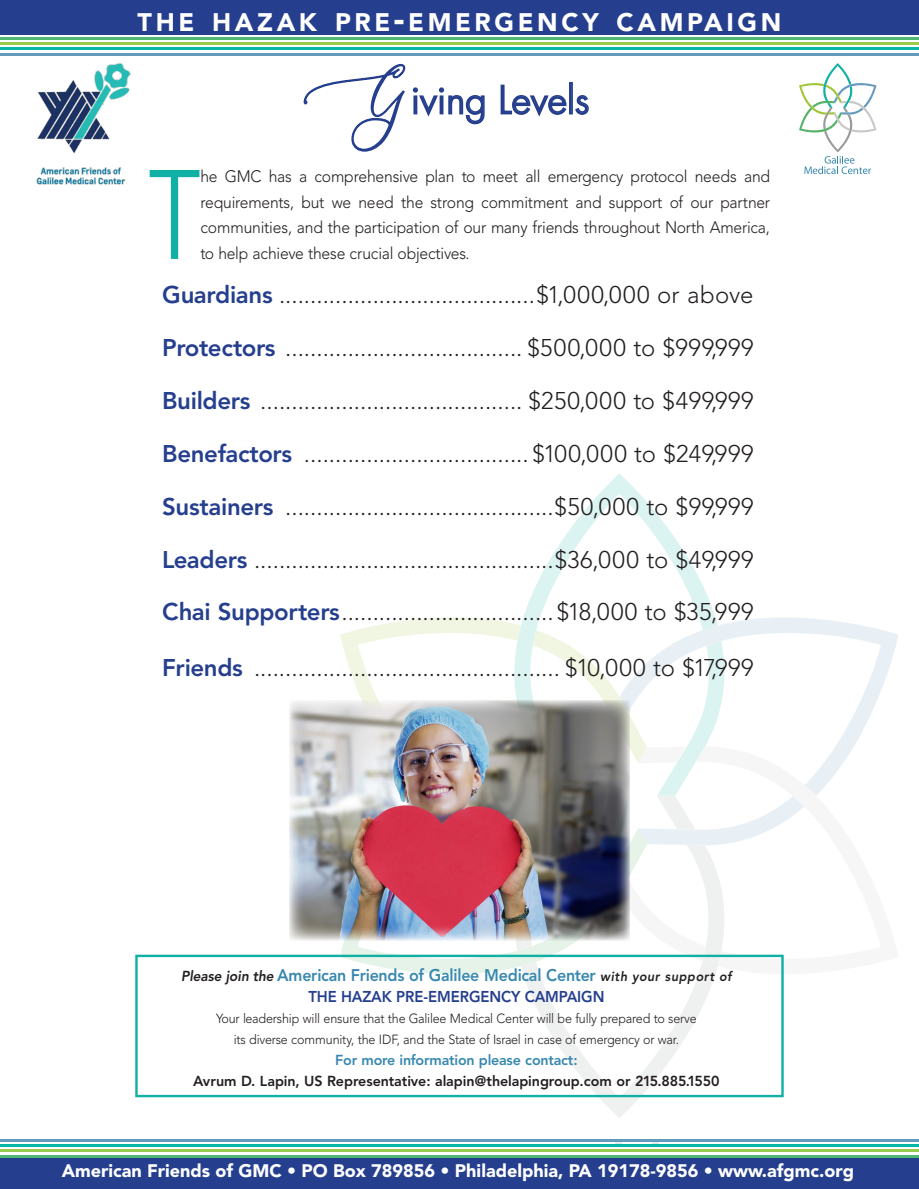
<style>
.page{position:relative;width:919px;height:1189px;background:#fff}
.page>*{position:absolute;margin:0;border:0;box-sizing:border-box;transform-origin:0 0}
.t1{font:117.9px "Futura Dady";color:#11b0a5;scale:.95 1}
.t2{font:37.5px "Futura Dady";color:#253f8e}
.t3{font:900 25.2px "Avenir";letter-spacing:.145em;color:#fff}
.t4{font:300 24px "Avenir";letter-spacing:.025em;color:#231f20}
.t5{font:900 18px "Avenir";color:#fff}
.t6{font:800 16.8px "Avenir";letter-spacing:-.01em;color:#3888af;scale:.95 1}
.t7{font:300 16.5px/25.5px "Avenir";letter-spacing:-.02em;color:#231f20;text-align:justify;scale:.95 1}
.t8{font:800 15.6px "Avenir";letter-spacing:-.005em;color:#253f8e;scale:.95 1}
.t9{font:800 14.4px "Avenir";letter-spacing:-.005em;color:#231f20}
.t10{font:800 14.4px "Avenir";letter-spacing:-.015em;color:#3888af}
.t11{font:300 13.2px "Avenir";letter-spacing:-.015em;color:#231f20;scale:.95 1}
.s1{font-size:36px}
.s2{font-family:"Aurellia Script";font-size:52.5px}
.s3{font-weight:800;color:#253f8e}
.s4{font-style:italic;font-size:14.4px;color:#231f20}
.s5{font-style:italic;font-size:13.2px;color:#231f20}
</style>
<div class="page">
<div style="left:0;top:1156px;width:918px;height:32px;background:#253f8e"></div>
<svg style="left:523px;top:474px;width:192px;height:143px"></svg>
<svg style="left:510px;top:974px;width:218px;height:144px"></svg>
<svg style="left:340px;top:617px;width:251px;height:83px"></svg>
<svg style="left:647px;top:846px;width:137px;height:128px"></svg>
<svg style="left:591px;top:617px;width:307px;height:229px"></svg>
<svg style="left:340px;top:745px;width:307px;height:229px"></svg>
<div style="left:135px;top:954px;width:648px;height:143px;border:2px solid #11b0a5"></div>
<svg style="left:0;top:1139px;width:918px;height:19px"></svg>
<svg style="left:303px;top:73px;width:102px;height:79px"></svg>
<svg style="left:413px;top:87px;width:72px;height:38px"></svg>
<svg style="left:500px;top:84px;width:67px;height:33px"></svg>
<div style="left:569px;top:82px;width:3px;height:32px;border:2px solid #253f8e"></div>
<svg style="left:575px;top:95px;width:14px;height:20px"></svg>
<svg style="left:0;top:37px;width:918px;height:36px"></svg>
<img style="left:17px;top:60px;width:124px;height:127px">
<div style="left:0;top:0;width:918px;height:35px;background:#253f8e"></div>
<svg style="left:799px;top:63px;width:77px;height:111px"></svg>
<img style="left:289px;top:700px;width:340px;height:240px">
<svg style="left:917px;top:1177px;width:2px;height:12px"></svg>
<p class="t3" style="left:138px;top:7px;width:645px">THE HAZAK PRE<span class="s1">-</span>EMERGENCY CAMPAIGN</p>
<p class="t2" style="left:304px;top:75px;width:286px"><span class="s2">G</span>iving Levels</p>
<p class="t1" style="left:149px;top:137px;width:56px">T</p>
<p class="t7" style="left:200px;top:164px;width:601px">he GMC has a comprehensive plan to meet all emergency protocol needs and requirements, but we need the strong commitment and support of our partner communities, and the participation of our many friends throughout North America, to help achieve these crucial objectives.</p>
<p class="t4" style="left:162px;top:281px;width:592px"><span class="s3">Guardians</span> .........................................$1,000,000 or above</p>
<p class="t4" style="left:162px;top:334px;width:592px"><span class="s3">Protectors</span> ...................................... $500,000 to $999,999</p>
<p class="t4" style="left:162px;top:386px;width:592px"><span class="s3">Builders</span> .......................................... $250,000 to $499,999</p>
<p class="t4" style="left:162px;top:439px;width:592px"><span class="s3">Benefactors</span> .................................... $100,000 to $249,999</p>
<p class="t4" style="left:162px;top:492px;width:592px"><span class="s3">Sustainers</span> ...........................................$50,000 to $99,999</p>
<p class="t4" style="left:162px;top:545px;width:592px"><span class="s3">Leaders</span> ................................................$36,000 to $49,999</p>
<p class="t4" style="left:162px;top:598px;width:592px"><span class="s3">Chai Supporters</span>..................................$18,000 to $35,999</p>
<p class="t4" style="left:162px;top:653px;width:592px"><span class="s3">Friends</span> ................................................. $10,000 to $17,999</p>
<p class="t6" style="left:181px;top:965px;width:580px"><span class="s4">Please join the</span> American Friends of Galilee Medical Center <span class="s5">with your support of</span></p>
<p class="t8" style="left:308px;top:987px;width:251px">THE Hazak Pre-Eme rge ncy Campa</p>
<p class="t8" style="left:577px;top:987px;width:30px">ign</p>
<p class="t11" style="left:216px;top:1010px;width:507px">Your leadership will ensure that the Galilee Medical Center will be fully prepared to serve</p>
<p class="t11" style="left:234px;top:1031px;width:470px">its diverse community, the IDF, and the State of Israel in case of emergency or war.</p>
<p class="t10" style="left:335px;top:1051px;width:244px">For more information please contact:</p>
<p class="t9" style="left:193px;top:1072px;width:528px">Avrum D. Lapin, US Representative: alapin@thelapingroup.com or 215.885.1550</p>
<p class="t5" style="left:62px;top:1159px;width:793px">American Friends of GMC • PO Box 789856 • Philadelphia, PA 19178-9856 • www.afgmc.org</p>
</div>
